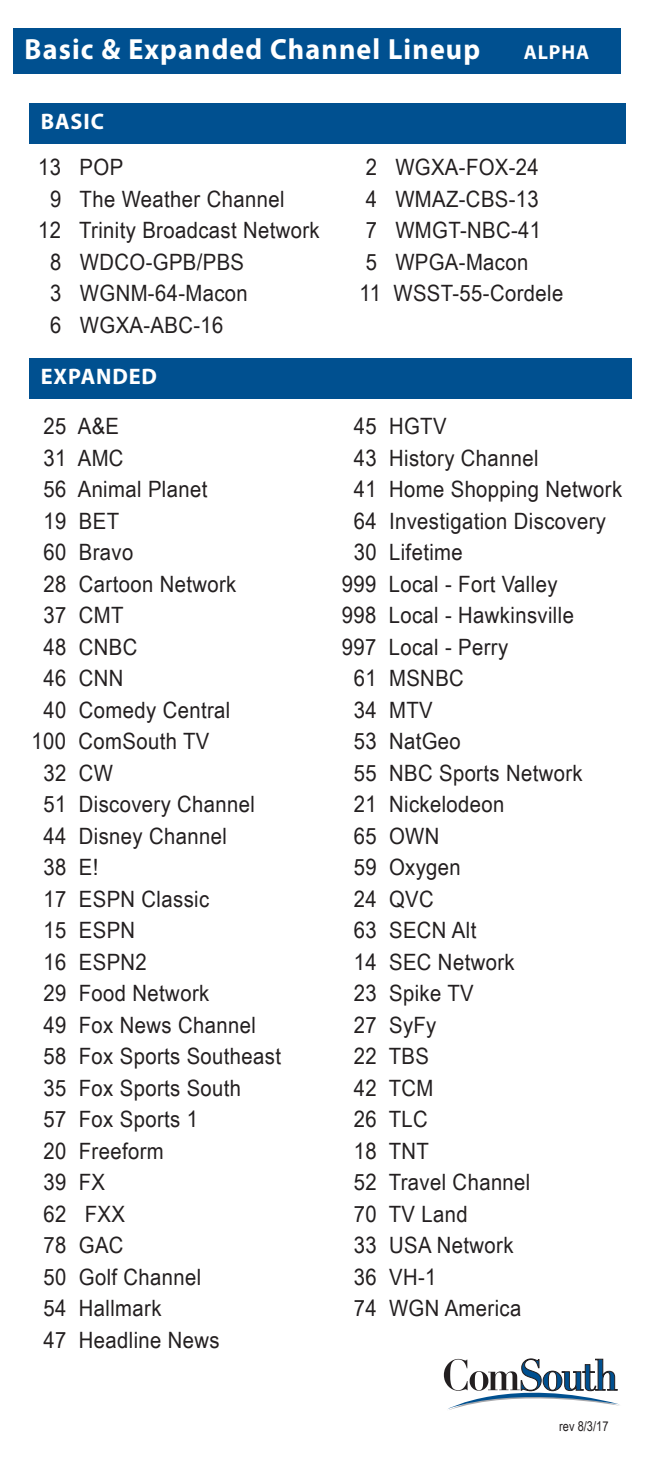
<style>
.page{position:relative;width:648px;height:1458px;background:#fff}
.page>*{position:absolute;margin:0;border:0;box-sizing:border-box;transform-origin:0 0}
.callingfeaturecopy{font:700 29.25px "Myriad Pro";letter-spacing:.04em;color:#fff;scale:.96 1}
.t1{font:22.5px "Arial Narrow";letter-spacing:.015em;color:#231f20;scale:1.1 1}
.callingfeaturecopy-2{font:700 22.5px "Myriad Pro";letter-spacing:.04em;color:#fff}
.callingfeaturecopy-3{font:700 20.25px "Myriad Pro";letter-spacing:.04em;color:#fff}
.t2{font:13.5px "Arial Narrow";color:#231f20}
</style>
<div class="page">
<svg style="left:444px;top:1358px;width:176px;height:52px"></svg>
<div style="left:13px;top:28px;width:607px;height:46px;background:#005090"></div>
<div style="left:29px;top:104px;width:596px;height:40px;background:#005090"></div>
<div style="left:29px;top:358px;width:603px;height:41px;background:#005090"></div>
<p class="callingfeaturecopy" style="left:25px;top:30px;width:476px">Basic &amp; Expanded Channel Lineup</p>
<p class="callingfeaturecopy-3" style="left:524px;top:39px;width:67px">ALPHA</p>
<p class="callingfeaturecopy-2" style="left:41px;top:107px;width:65px">BASIC</p>
<p class="t1" style="left:38px;top:151px;width:79px">13 POP</p>
<p class="t1" style="left:50px;top:182px;width:214px">9 The Weather Channel</p>
<p class="t1" style="left:38px;top:214px;width:257px">12 Trinity Broadcast Network</p>
<p class="t1" style="left:50px;top:245px;width:178px">8 WDCO-GPB/PBS</p>
<p class="t1" style="left:50px;top:277px;width:181px">3 WGNM-64-Macon</p>
<p class="t1" style="left:50px;top:308px;width:159px">6 WGXA-ABC-16</p>
<p class="callingfeaturecopy-2" style="left:41px;top:362px;width:118px">EXPANDED</p>
<p class="t1" style="left:44px;top:410px;width:70px">25 A&amp;E</p>
<p class="t1" style="left:44px;top:441px;width:74px">31 AMC</p>
<p class="t1" style="left:44px;top:473px;width:150px">56 Animal Planet</p>
<p class="t1" style="left:44px;top:504px;width:70px">19 BET</p>
<p class="t1" style="left:44px;top:536px;width:83px">60 Bravo</p>
<p class="t1" style="left:44px;top:567px;width:177px">28 Cartoon Network</p>
<p class="t1" style="left:44px;top:599px;width:74px">37 CMT</p>
<p class="t1" style="left:44px;top:630px;width:87px">48 CNBC</p>
<p class="t1" style="left:44px;top:662px;width:74px">46 CNN</p>
<p class="t1" style="left:44px;top:693px;width:171px">40 Comedy Central</p>
<p class="t1" style="left:32px;top:725px;width:163px">100 ComSouth TV</p>
<p class="t1" style="left:44px;top:756px;width:65px">32 CW</p>
<p class="t1" style="left:44px;top:788px;width:194px">51 Discovery Channel</p>
<p class="t1" style="left:44px;top:819px;width:168px">44 Disney Channel</p>
<p class="t1" style="left:44px;top:851px;width:51px">38 E!</p>
<p class="t1" style="left:44px;top:882px;width:152px">17 ESPN Classic</p>
<p class="t1" style="left:44px;top:914px;width:85px">15 ESPN</p>
<p class="t1" style="left:44px;top:945px;width:95px">16 ESPN2</p>
<p class="t1" style="left:44px;top:977px;width:152px">29 Food Network</p>
<p class="t1" style="left:44px;top:1008px;width:195px">49 Fox News Channel</p>
<p class="t1" style="left:44px;top:1040px;width:217px">58 Fox Sports Southeast</p>
<p class="t1" style="left:44px;top:1071px;width:181px">35 Fox Sports South</p>
<p class="t1" style="left:44px;top:1103px;width:142px">57 Fox Sports 1</p>
<p class="t1" style="left:44px;top:1134px;width:111px">20 Freeform</p>
<p class="t1" style="left:44px;top:1166px;width:58px">39 FX</p>
<p class="t1" style="left:44px;top:1197px;width:76px">62 FXX</p>
<p class="t1" style="left:44px;top:1229px;width:74px">78 GAC</p>
<p class="t1" style="left:44px;top:1260px;width:145px">50 Golf Channel</p>
<p class="t1" style="left:44px;top:1292px;width:109px">54 Hallmark</p>
<p class="t1" style="left:44px;top:1323px;width:162px">47 Headline News</p>
<p class="t1" style="left:366px;top:151px;width:159px">2 WGXA-FOX-24</p>
<p class="t1" style="left:366px;top:182px;width:159px">4 WMAZ-CBS-13</p>
<p class="t1" style="left:366px;top:214px;width:161px">7 WMGT-NBC-41</p>
<p class="t1" style="left:366px;top:245px;width:149px">5 WPGA-Macon</p>
<p class="t1" style="left:360px;top:277px;width:187px">11 WSST-55-Cordele</p>
<p class="t1" style="left:354px;top:410px;width:86px">45 HGTV</p>
<p class="t1" style="left:354px;top:441px;width:170px">43 History Channel</p>
<p class="t1" style="left:354px;top:473px;width:245px">41 Home Shopping Network</p>
<p class="t1" style="left:354px;top:504px;width:231px">64 Investigation Discovery</p>
<p class="t1" style="left:354px;top:536px;width:101px">30 Lifetime</p>
<p class="t1" style="left:342px;top:567px;width:198px">999 Local - Fort Valley</p>
<p class="t1" style="left:342px;top:599px;width:213px">998 Local - Hawkinsville</p>
<p class="t1" style="left:342px;top:630px;width:153px">997 Local - Perry</p>
<p class="t1" style="left:354px;top:662px;width:102px">61 MSNBC</p>
<p class="t1" style="left:354px;top:693px;width:73px">34 MTV</p>
<p class="t1" style="left:354px;top:725px;width:99px">53 NatGeo</p>
<p class="t1" style="left:354px;top:756px;width:210px">55 NBC Sports Network</p>
<p class="t1" style="left:354px;top:788px;width:139px">21 Nickelodeon</p>
<p class="t1" style="left:354px;top:819px;width:79px">65 OWN</p>
<p class="t1" style="left:354px;top:851px;width:99px">59 Oxygen</p>
<p class="t1" style="left:354px;top:882px;width:74px">24 QVC</p>
<p class="t1" style="left:354px;top:914px;width:113px">63 SECN Alt</p>
<p class="t1" style="left:354px;top:945px;width:148px">14 SEC Network</p>
<p class="t1" style="left:354px;top:977px;width:111px">23 Spike TV</p>
<p class="t1" style="left:354px;top:1008px;width:77px">27 SyFy</p>
<p class="t1" style="left:354px;top:1040px;width:70px">22 TBS</p>
<p class="t1" style="left:354px;top:1071px;width:74px">42 TCM</p>
<p class="t1" style="left:354px;top:1103px;width:69px">26 TLC</p>
<p class="t1" style="left:354px;top:1134px;width:70px">18 TNT</p>
<p class="t1" style="left:354px;top:1166px;width:162px">52 Travel Channel</p>
<p class="t1" style="left:354px;top:1197px;width:105px">70 TV Land</p>
<p class="t1" style="left:354px;top:1229px;width:147px">33 USA Network</p>
<p class="t1" style="left:354px;top:1260px;width:77px">36 VH-1</p>
<p class="t1" style="left:354px;top:1292px;width:154px">74 WGN America</p>
<p class="t2" style="left:559px;top:1416px;width:51px">rev 8/3/17</p>
</div>
